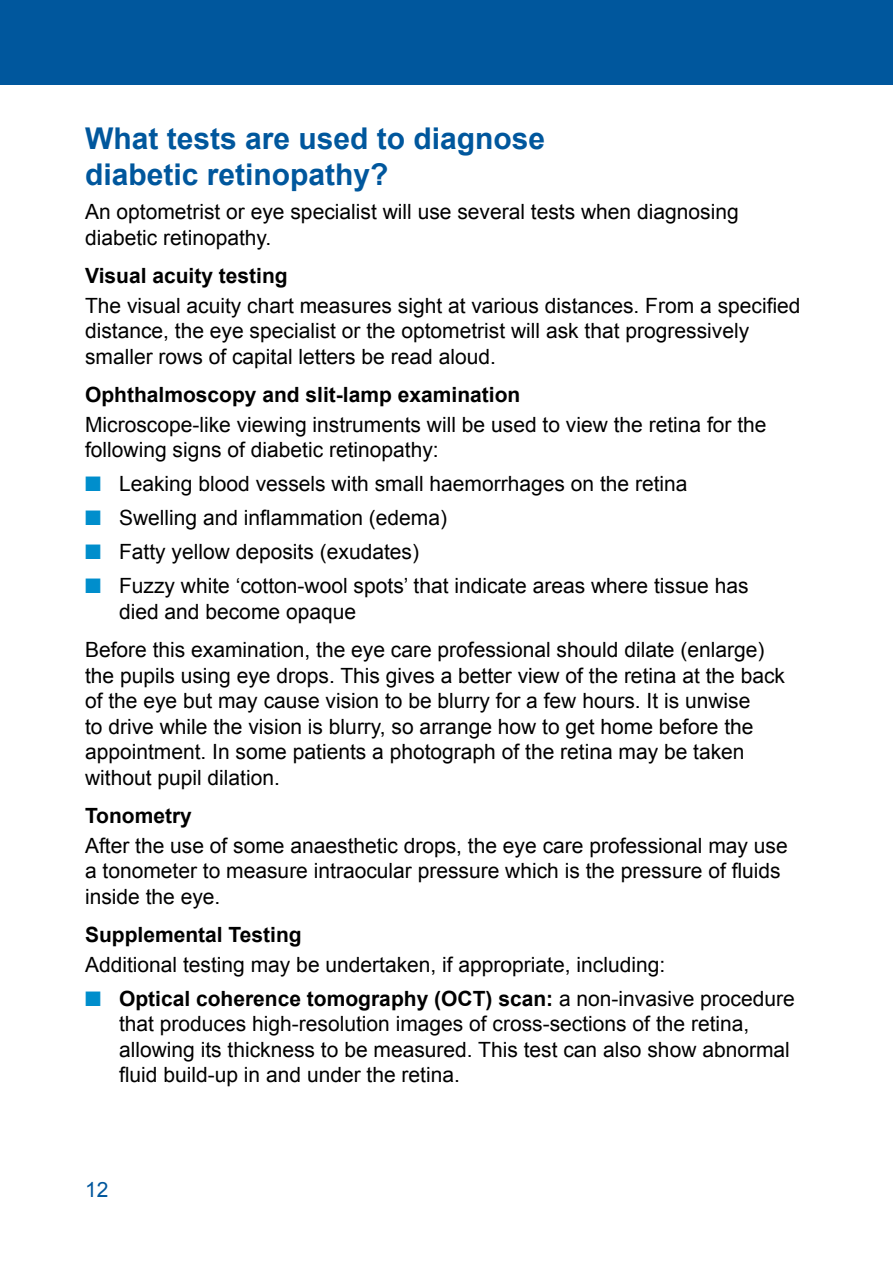
<style>
.page{position:relative;width:893px;height:1263px;background:#fff}
.page>*{position:absolute;margin:0;border:0;box-sizing:border-box;transform-origin:0 0}
.t1{font:700 30px/36px "Arial";color:#00579d}
.t2{font:21px/25.5px "Arial";color:#000}
.t3{font:700 21px "Arial";color:#000}
.t4{font:21px "Arial";color:#00579d}
.s1{color:#008ecc}
.s2{font-weight:700}
</style>
<div class="page">
<div style="left:0;top:0;width:893px;height:85px;background:#00579d"></div>
<h1 class="t1" style="left:85px;top:122px;width:462px">What tests are used to diagnose diabetic retinopathy?</h1>
<p class="t2" style="left:85px;top:200px;width:655px">An optometrist or eye specialist will use several tests when diagnosing diabetic retinopathy.</p>
<p class="t3" style="left:85px;top:262px;width:204px">Visual acuity testing</p>
<p class="t2" style="left:85px;top:293px;width:717px">The visual acuity chart measures sight at various distances. From a specified distance, the eye specialist or the optometrist will ask that progressively smaller rows of capital letters be read aloud.</p>
<p class="t3" style="left:85px;top:381px;width:437px">Ophthalmoscopy and slit-lamp examination</p>
<p class="t2" style="left:85px;top:412px;width:683px">Microscope-like viewing instruments will be used to view the retina for the following signs of diabetic retinopathy:</p>
<p class="t2" style="left:85px;top:472px;width:604px"><span class="s1">■</span> Leaking blood vessels with small haemorrhages on the retina</p>
<p class="t2" style="left:85px;top:506px;width:363px"><span class="s1">■</span> Swelling and inflammation (edema)</p>
<p class="t2" style="left:85px;top:540px;width:335px"><span class="s1">■</span> Fatty yellow deposits (exudates)</p>
<p class="t2" style="left:119px;top:574px;width:631px;text-indent:-34px"><span class="s1">■</span> Fuzzy white ‘cotton-wool spots’ that indicate areas where tissue has died and become opaque</p>
<p class="t2" style="left:85px;top:637px;width:701px">Before this examination, the eye care professional should dilate (enlarge) the pupils using eye drops. This gives a better view of the retina at the back of the eye but may cause vision to be blurry for a few hours. It is unwise<br>to drive while the vision is blurry, so arrange how to get home before the appointment. In some patients a photograph of the retina may be taken without pupil dilation.</p>
<p class="t3" style="left:85px;top:802px;width:108px">Tonometry</p>
<p class="t2" style="left:85px;top:833px;width:704px">After the use of some anaesthetic drops, the eye care professional may use a tonometer to measure intraocular pressure which is the pressure of fluids inside the eye.</p>
<p class="t3" style="left:85px;top:921px;width:218px">Supplemental Testing</p>
<p class="t2" style="left:85px;top:952px;width:582px">Additional testing may be undertaken, if appropriate, including:</p>
<p class="t2" style="left:119px;top:986px;width:677px;text-indent:-34px"><span class="s1">■</span> <span class="s2">Optical coherence tomography (OCT) scan:</span> a non-invasive procedure that produces high-resolution images of cross-sections of the retina, allowing its thickness to be measured. This test can also show abnormal fluid build-up in and under the retina.</p>
<p class="t4" style="left:85px;top:1176px;width:25px">12</p>
</div>
